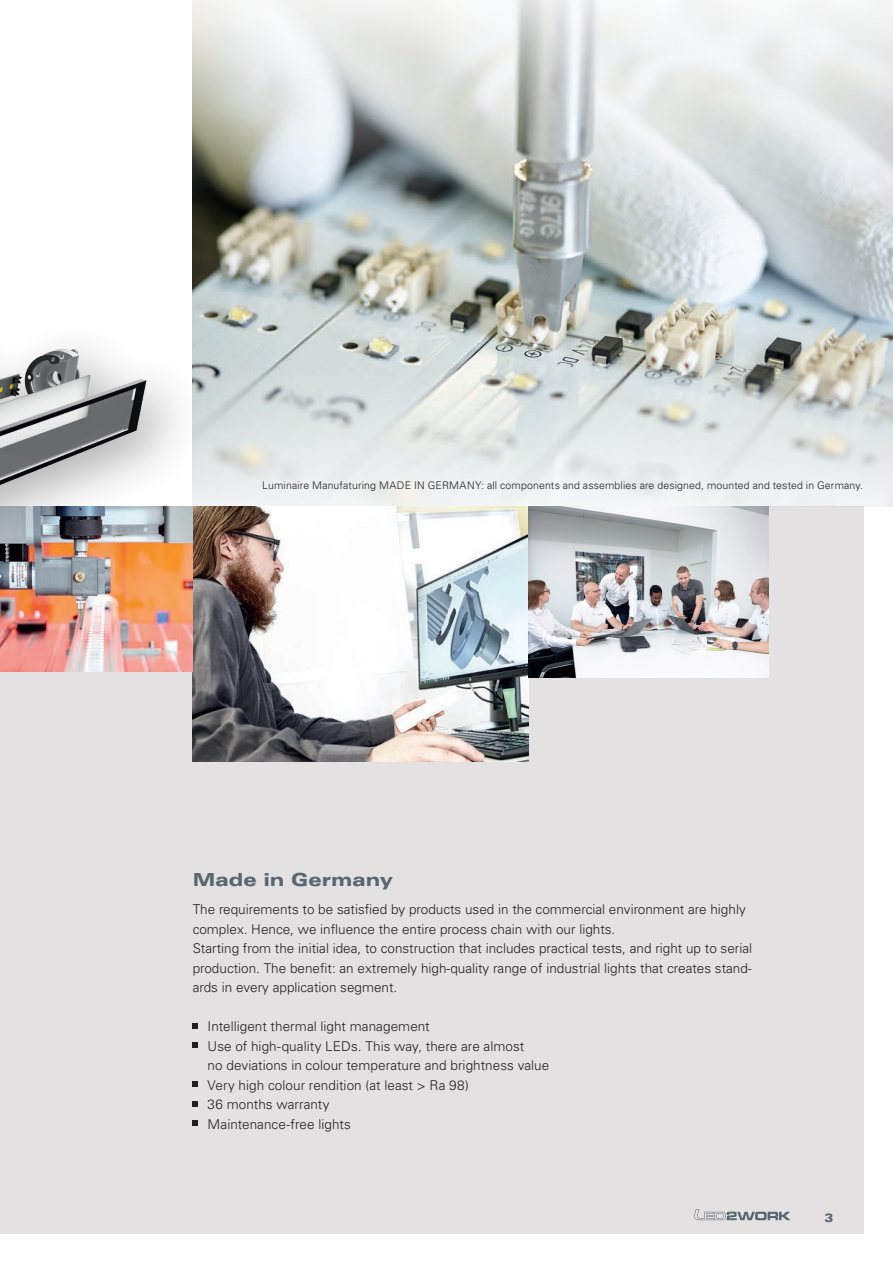
<style>
.page{position:relative;width:893px;height:1263px;background:#fff}
.page>*{position:absolute;margin:0;border:0;box-sizing:border-box;transform-origin:0 0}
.t1{font:18px "Univers LT 73 Blk Ex";color:#5a676e}
.t2{font:13.5px/19.5px "Univers LT 45 Lt";color:#231f20}
.t3{font:12px "Univers LT 73 Blk Ex";color:#5a676e}
.t4{font:10.5px "Univers LT 45 Lt";letter-spacing:.015em;color:#231f20}
</style>
<div class="page">
<div style="left:0;top:506px;width:863px;height:727px;background:#e4e1e2"></div>
<hr style="left:0;top:0;width:1px;height:1263px;background:#99ca3b">
<img style="left:193px;top:0;width:700px;height:506px">
<img style="left:205px;top:506px;width:323px;height:255px">
<div style="left:0;top:305px;width:205px;height:476px;background:#231f20;opacity:.35"></div>
<img style="left:0;top:308px;width:148px;height:450px">
<img style="left:0;top:506px;width:193px;height:166px">
<img style="left:528px;top:506px;width:241px;height:171px">
<svg style="left:694px;top:1209px;width:96px;height:11px"></svg>
<svg style="left:193px;top:1023px;width:5px;height:5px"></svg>
<svg style="left:193px;top:1042px;width:5px;height:6px"></svg>
<svg style="left:193px;top:1081px;width:5px;height:6px"></svg>
<svg style="left:193px;top:1101px;width:5px;height:5px"></svg>
<svg style="left:193px;top:1120px;width:5px;height:6px"></svg>
<p class="t4" style="left:262px;top:479px;width:602px">Luminaire Manufaturing MADE IN GERMANY: all components and assemblies are designed, mounted and tested in Germany.</p>
<h1 class="t1" style="left:193px;top:869px;width:202px">Made in Germany</h1>
<p class="t2" style="left:193px;top:900px;width:561px">The requirements to be satisfied by products used in the commercial environment are highly complex. Hence, we influence the entire process chain with our lights.<br>Starting from the initial idea, to construction that includes practical tests, and right up to serial production. The benefit: an extremely high-quality range of industrial lights that creates stand&shy;ards in every application segment.</p>
<p class="t2" style="left:208px;top:1017px;width:343px">Intelligent thermal light management<br>Use of high-quality LEDs. This way, there are almost<br>no deviations in colour temperature and brightness value Very high colour rendition (at least &gt; Ra 98)<br>36 months warranty<br>Maintenance-free lights</p>
<p class="t3" style="left:824px;top:1210px;width:10px">3</p>
</div>
